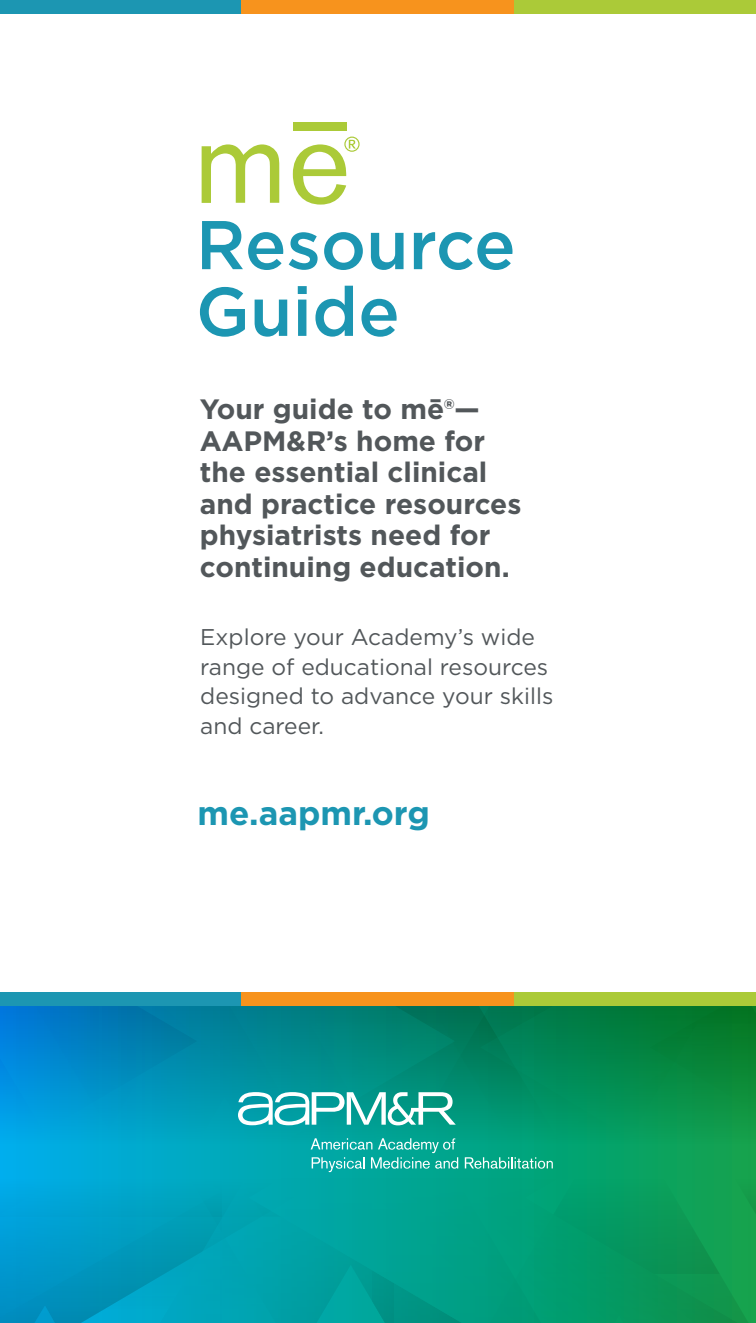
<style>
.page{position:relative;width:756px;height:1323px;background:#fff}
.page>*{position:absolute;margin:0;border:0;box-sizing:border-box;transform-origin:0 0}
.t1{font:500 68.77px "Gotham";color:#1c96b2}
.t2{font:700 33.25px "Gotham";color:#1c96b2}
.t3{font:700 28px/31.5px "Gotham";color:#52575a}
.cover_text{font:22.75px/29.8px "Gotham";color:#52575a}
</style>
<div class="page">
<svg style="left:202px;top:144px;width:77px;height:59px"></svg>
<div style="left:293px;top:122px;width:53px;height:9px;background:#abca38"></div>
<svg style="left:293px;top:137px;width:67px;height:68px"></svg>
<svg style="left:532px;top:1273px;width:224px;height:50px;background:#08995c"></svg>
<svg style="left:404px;top:1178px;width:128px;height:145px;background:#009e86"></svg>
<svg style="left:394px;top:1178px;width:10px;height:145px"></svg>
<svg style="left:0;top:1178px;width:394px;height:145px;background:#00a0b6"></svg>
<svg style="left:440px;top:1178px;width:316px;height:95px;background:#069e69"></svg>
<div style="left:0;top:992px;width:242px;height:14px;background:#1c96b2"></div>
<div style="left:242px;top:992px;width:272px;height:14px;background:#f7931d"></div>
<div style="left:514px;top:992px;width:242px;height:14px;background:#abca38"></div>
<div style="left:0;top:0;width:242px;height:14px;background:#1c96b2"></div>
<div style="left:242px;top:0;width:273px;height:14px;background:#f7931d"></div>
<div style="left:514px;top:0;width:242px;height:14px;background:#abca38"></div>
<svg style="left:0;top:1006px;width:756px;height:166px;background:#09948b"></svg>
<p class="t1" style="left:196px;top:200px;width:321px">Resource</p>
<p class="t1" style="left:196px;top:267px;width:205px">Guide</p>
<p class="t3" style="left:200px;top:393px;width:323px">Your guide to mē®—<br>AAPM&amp;R’s home for the essential clinical and practice resources physiatrists need for continuing education.</p>
<p class="cover_text" style="left:200px;top:622px;width:355px">Explore your Academy’s wide range of educational resources designed to advance your skills and career.</p>
<p class="t2" style="left:198px;top:791px;width:234px">me.aapmr.org</p>
</div>
